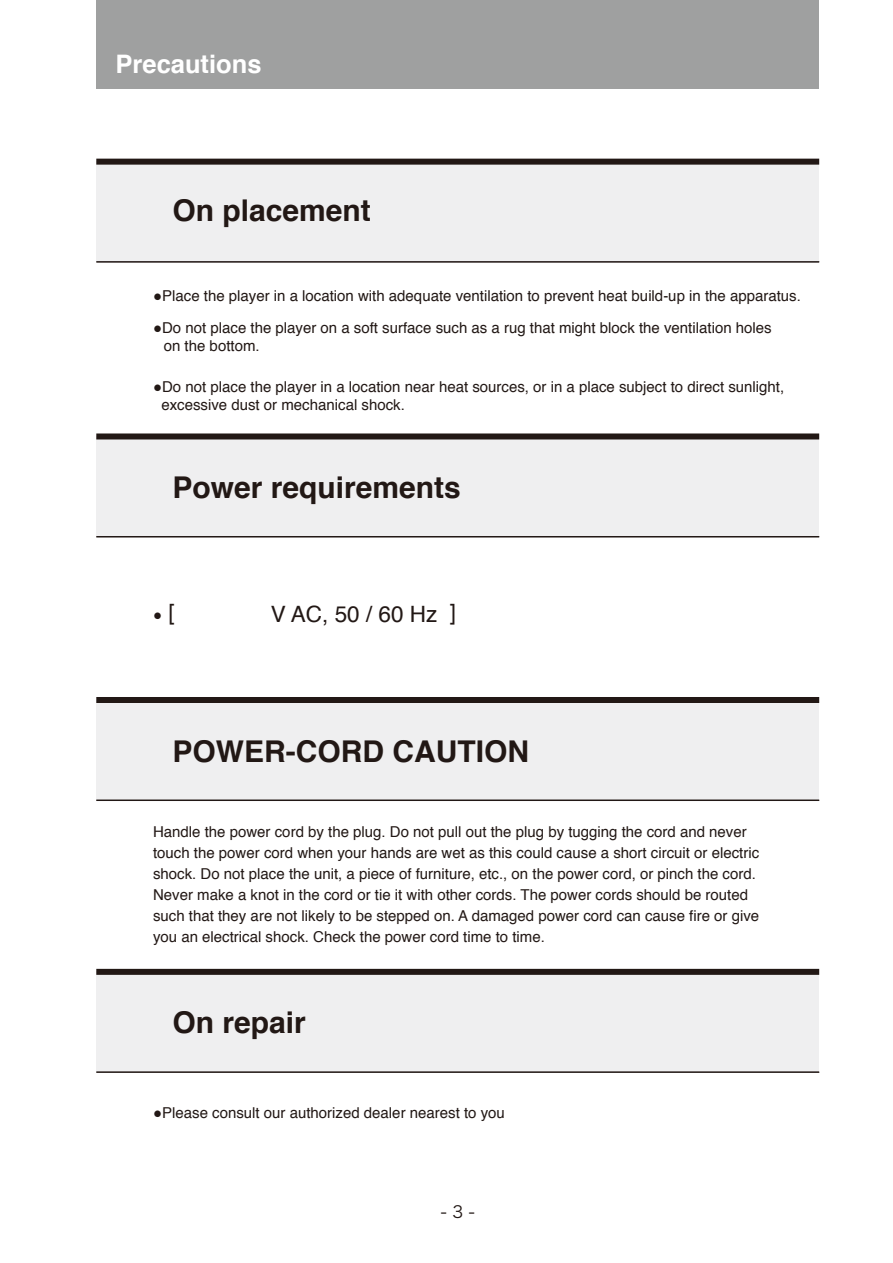
<style>
.page{position:relative;width:893px;height:1263px;background:#fff}
.page>*{position:absolute;margin:0;border:0;box-sizing:border-box;transform-origin:0 0}
.t1{font:700 30px "Helvetica";color:#221815}
.t2{font:700 25.5px "Helvetica";color:#fff}
.t3{font:22.5px "Helvetica";color:#221815}
.t4{font:16.5px "Hira Kaku Pro W3";color:#221815}
.t5{font:15px/21px "Helvetica";color:#221815}
.s1{font-size:15px}
.s2{font-family:"Koz Go Pr 6 N"}
</style>
<div class="page">
<div style="left:96px;top:162px;width:723px;height:100px;background:#efeff0"></div>
<div style="left:96px;top:159px;width:723px;height:6px;background:#221815"></div>
<hr style="left:96px;top:261px;width:723px;height:2px;background:#221815">
<div style="left:96px;top:0;width:723px;height:88px;background:#9fa0a0"></div>
<div style="left:96px;top:436px;width:723px;height:101px;background:#efeff0"></div>
<div style="left:96px;top:433px;width:723px;height:6px;background:#221815"></div>
<hr style="left:96px;top:536px;width:723px;height:1px;background:#221815">
<div style="left:96px;top:972px;width:723px;height:100px;background:#efeff0"></div>
<div style="left:96px;top:969px;width:723px;height:6px;background:#221815"></div>
<hr style="left:96px;top:1071px;width:723px;height:2px;background:#221815">
<div style="left:96px;top:700px;width:723px;height:100px;background:#efeff0"></div>
<div style="left:96px;top:697px;width:723px;height:6px;background:#221815"></div>
<hr style="left:96px;top:799px;width:723px;height:2px;background:#221815">
<h2 class="t2" style="left:116px;top:43px;width:147px">Precautions</h2>
<h1 class="t1" style="left:172px;top:187px;width:200px">On placement</h1>
<p class="t5" style="left:153px;top:285px;width:649px">●Place the player in a location with adequate ventilation to prevent heat build-up in the apparatus.</p>
<p class="t5" style="left:164px;top:319px;width:609px;line-height:18px;text-indent:-11px">●Do not place the player on a soft surface such as a rug that might block the ventilation holes on the bottom.</p>
<p class="t5" style="left:161px;top:378px;width:624px;line-height:18px;text-indent:-8px">●Do not place the player in a location near heat sources, or in a place subject to direct sunlight, excessive dust or mechanical shock.</p>
<h1 class="t1" style="left:172px;top:463px;width:290px">Power requirements</h1>
<h3 class="t3" style="left:153px;top:597px;width:304px"><span class="s1">●</span> [ <span class="s2">　　　　</span>V AC, 50 / 60 Hz ]</h3>
<h1 class="t1" style="left:172px;top:727px;width:358px">POWER-CORD CAUTION</h1>
<p class="t5" style="left:153px;top:822px;width:608px">Handle the power cord by the plug. Do not pull out the plug by tugging the cord and never touch the power cord when your hands are wet as this could cause a short circuit or electric shock. Do not place the unit, a piece of furniture, etc., on the power cord, or pinch the cord.<br>Never make a knot in the cord or tie it with other cords. The power cords should be routed such that they are not likely to be stepped on. A damaged power cord can cause fire or give you an electrical shock. Check the power cord time to time.</p>
<h1 class="t1" style="left:172px;top:998px;width:135px">On repair</h1>
<p class="t5" style="left:153px;top:1103px;width:353px">●Please consult our authorized dealer nearest to you</p>
<p class="t4" style="left:441px;top:1197px;width:35px">- 3 -</p>
</div>
